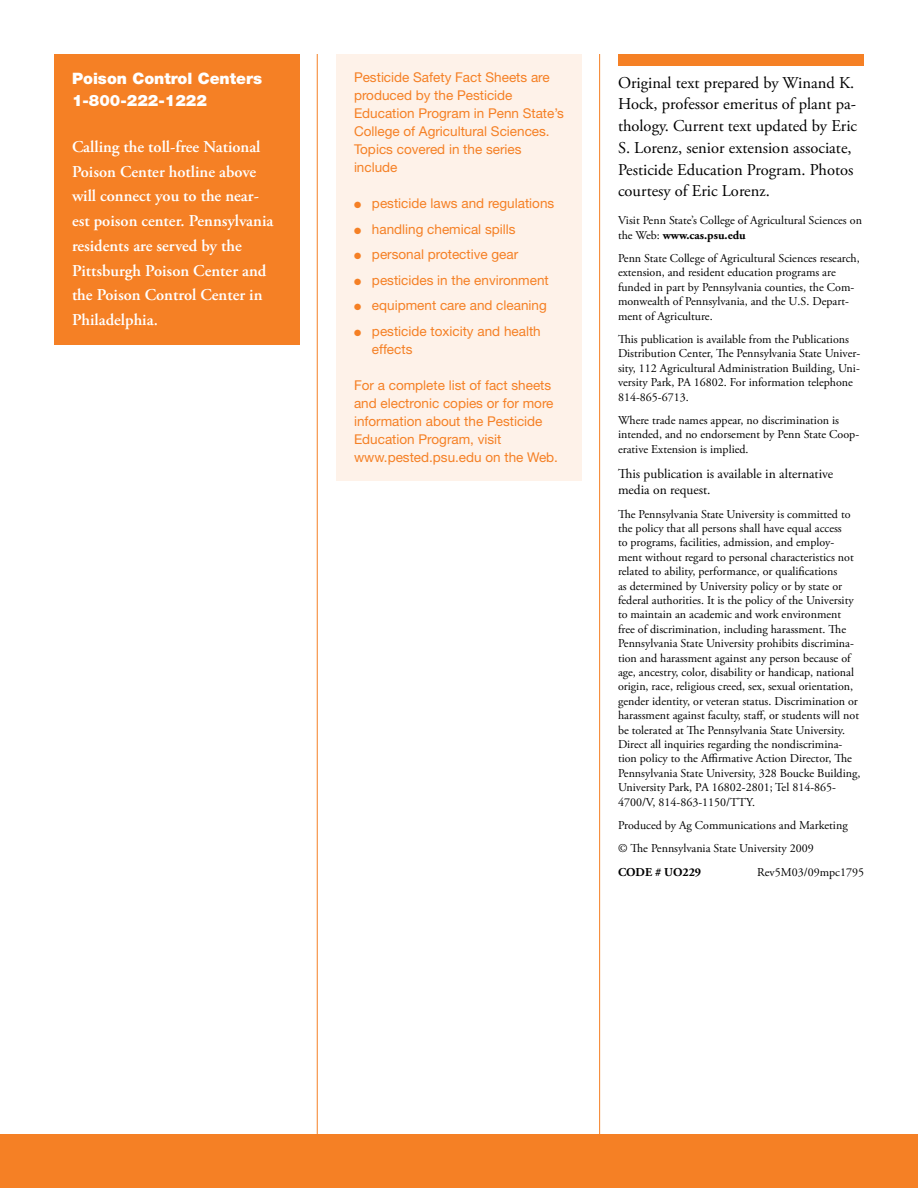
<style>
.page{position:relative;width:918px;height:1188px;background:#fff}
.page>*{position:absolute;margin:0;border:0;box-sizing:border-box;transform-origin:0 0}
.t1{font:600 16.5px/24.8px "Adobe Garamond Pro";color:#fff}
.t2{font:16.5px/21.8px "Adobe Garamond Pro";color:#000}
.t3{font:900 15.75px/21.6px "Helvetica Neue LT Std";color:#fff}
.t4{font:13.5px/18px "Helvetica Neue LT Std";color:#f58025}
.t5{font:13.5px/16.2px "Adobe Garamond Pro";color:#000}
.t6{font:12px/14.4px "Adobe Garamond Pro";color:#000}
.t7{font:700 12px "Adobe Garamond Pro";color:#000}
.s1{font-weight:700}
</style>
<div class="page">
<div style="left:54px;top:54px;width:246px;height:290px;background:#f58025"></div>
<div style="left:337px;top:54px;width:245px;height:426px;background:#fef2e9"></div>
<div style="left:618px;top:54px;width:246px;height:12px;background:#f58025"></div>
<hr style="left:599px;top:54px;width:1px;height:1097px;background:#f58025">
<div style="left:0;top:1134px;width:918px;height:54px;background:#f58025"></div>
<hr style="left:317px;top:54px;width:1px;height:1097px;background:#f58025">
<h2 class="t3" style="left:72px;top:68px;width:192px">Poison Control Centers<br>1-800-222-1222</h2>
<h1 class="t1" style="left:72px;top:135px;width:203px">Calling the toll-free National<br>Poison Center hotline above will connect you to the near&shy;est poison center. Pennsylvania residents are served by the<br>Pittsburgh Poison Center and the Poison Control Center in<br>Philadelphia.</h1>
<p class="t4" style="left:354px;top:68px;width:211px">Pesticide Safety Fact Sheets are produced by the Pesticide<br>Education Program in Penn State’s<br>College of Agricultural Sciences.<br>Topics covered in the series include</p>
<p class="t4" style="left:354px;top:194px;width:202px">● pesticide laws and regulations</p>
<p class="t4" style="left:354px;top:220px;width:163px">● handling chemical spills</p>
<p class="t4" style="left:354px;top:245px;width:166px">● personal protective gear</p>
<p class="t4" style="left:354px;top:271px;width:196px">● pesticides in the environment</p>
<p class="t4" style="left:354px;top:296px;width:194px">● equipment care and cleaning</p>
<p class="t4" style="left:372px;top:322px;width:170px;text-indent:-18px">● pesticide toxicity and health effects</p>
<p class="t4" style="left:354px;top:376px;width:206px">For a complete list of fact sheets and electronic copies or for more information about the Pesticide<br>Education Program, visit www.pested.psu.edu on the Web.</p>
<h1 class="t2" style="left:618px;top:72px;width:241px">Original text prepared by Winand K.<br>Hock, professor emeritus of plant pa&shy;thology. Current text updated by Eric S. Lorenz, senior extension associate, Pesticide Education Program. Photos courtesy of Eric Lorenz.</h1>
<p class="t6" style="left:618px;top:214px;width:246px">Visit Penn State’s College of Agricultural Sciences on the Web: <span class="s1">www.cas.psu.edu</span></p>
<p class="t6" style="left:618px;top:251px;width:243px">Penn State College of Agricultural Sciences research, extension, and resident education programs are funded in part by Pennsylvania counties, the Com&shy;monwealth of Pennsylvania, and the U.S. Depart&shy;ment of Agriculture.</p>
<p class="t6" style="left:618px;top:332px;width:244px">This publication is available from the Publications Distribution Center, The Pennsylvania State Univer&shy;sity, 112 Agricultural Administration Building, Uni&shy;versity Park, PA 16802. For information telephone 814-865-6713.</p>
<p class="t6" style="left:618px;top:413px;width:243px">Where trade names appear, no discrimination is intended, and no endorsement by Penn State Coop&shy;erative Extension is implied.</p>
<p class="t5" style="left:618px;top:466px;width:217px">This publication is available in alternative media on request.</p>
<p class="t6" style="left:618px;top:507px;width:244px">The Pennsylvania State University is committed to the policy that all persons shall have equal access<br>to programs, facilities, admission, and employ&shy;ment without regard to personal characteristics not related to ability, performance, or qualifications<br>as determined by University policy or by state or federal authorities. It is the policy of the University to maintain an academic and work environment free of discrimination, including harassment. The Pennsylvania State University prohibits discrimina&shy;tion and harassment against any person because of age, ancestry, color, disability or handicap, national origin, race, religious creed, sex, sexual orientation, gender identity, or veteran status. Discrimination or harassment against faculty, staff, or students will not be tolerated at The Pennsylvania State University.<br>Direct all inquiries regarding the nondiscrimina&shy;tion policy to the Affirmative Action Director, The Pennsylvania State University, 328 Boucke Building, University Park, PA 16802-2801; Tel 814-865- 4700/V, 814-863-1150/TTY.</p>
<p class="t6" style="left:618px;top:814px;width:231px;line-height:23.4px">Produced by Ag Communications and Marketing © The Pennsylvania State University 2009</p>
<p class="t7" style="left:618px;top:865px;width:85px">CODE # UO229</p>
<p class="t6" style="left:757px;top:865px;width:108px">Rev5M03/09mpc1795</p>
</div>
